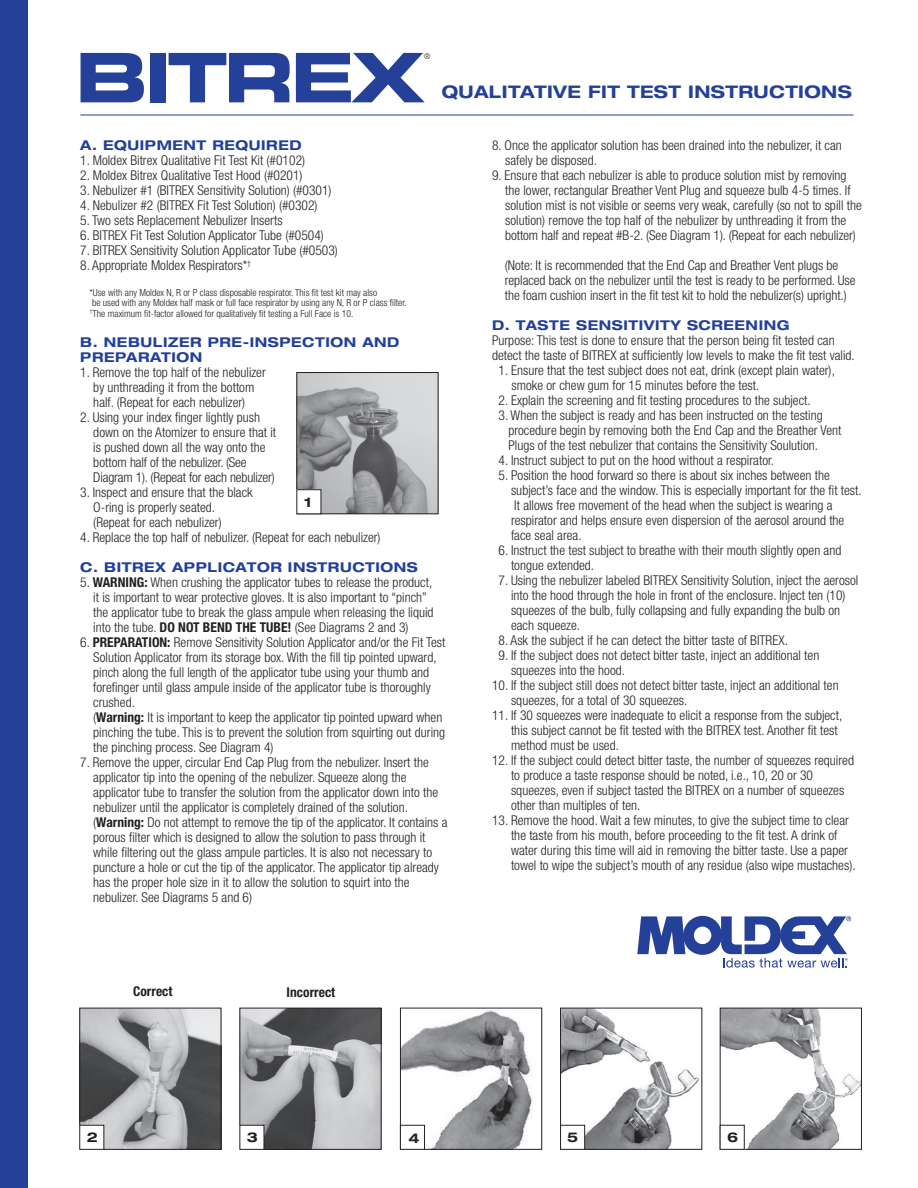
<style>
.page{position:relative;width:918px;height:1188px;background:#fff}
.page>*{position:absolute;margin:0;border:0;box-sizing:border-box;transform-origin:0 0}
.t1{font:68.25px "Eurostile Bold Extended Two";letter-spacing:-.06em;color:#244099}
.t2{font:700 expanded 17.4px "Helvetica Neue LT Std";letter-spacing:.02em;color:#244099}
.t3{font:300 condensed 13.5px/15px "Helvetica Neue LT Std";color:#231f20}
.t4{font:700 expanded 13.5px/15px "Helvetica Neue LT Std";letter-spacing:.04em;color:#223f99}
.t5{font:700 condensed 13.5px "Helvetica Neue LT Std";color:#231f20}
.t6{font:700 expanded 13.5px "Helvetica Neue LT Std";color:#231f20}
.t7{font:300 condensed 9.75px/10.5px "Helvetica Neue LT Std";color:#231f20}
.t8{font:300 condensed 7.8px "Helvetica Neue LT Std";color:#231f20}
.s1{font-weight:700}
.s2{font-weight:700;font-stretch:expanded;color:#223f99}
</style>
<div class="page">
<div style="left:0;top:0;width:27px;height:1188px;background:#244099"></div>
<hr style="left:80px;top:115px;width:773px;height:1px;background:#223f99">
<img style="left:298px;top:374px;width:139px;height:138px">
<div style="left:296px;top:372px;width:143px;height:142px;border:1px solid #231f20"></div>
<div style="left:297px;top:490px;width:24px;height:24px;background:#fff"></div>
<img style="left:241px;top:1010px;width:139px;height:138px">
<div style="left:239px;top:1008px;width:143px;height:142px;border:1px solid #231f20"></div>
<img style="left:81px;top:1010px;width:138px;height:138px">
<div style="left:79px;top:1008px;width:142px;height:142px;border:1px solid #231f20"></div>
<img style="left:722px;top:1010px;width:138px;height:138px">
<div style="left:720px;top:1008px;width:142px;height:142px;border:1px solid #231f20"></div>
<img style="left:562px;top:1010px;width:138px;height:138px">
<div style="left:560px;top:1008px;width:142px;height:142px;border:1px solid #231f20"></div>
<img style="left:402px;top:1010px;width:130px;height:138px">
<div style="left:400px;top:1008px;width:142px;height:142px;border:1px solid #231f20"></div>
<div style="left:80px;top:1125px;width:24px;height:24px;background:#fff"></div>
<div style="left:79px;top:1125px;width:25px;height:25px;border:1px solid #231f20"></div>
<div style="left:240px;top:1125px;width:24px;height:24px;background:#fff"></div>
<div style="left:239px;top:1125px;width:25px;height:25px;border:1px solid #231f20"></div>
<div style="left:400px;top:1125px;width:25px;height:24px;background:#fff"></div>
<div style="left:400px;top:1125px;width:25px;height:25px;border:1px solid #231f20"></div>
<div style="left:561px;top:1125px;width:24px;height:24px;background:#fff"></div>
<div style="left:560px;top:1125px;width:25px;height:25px;border:1px solid #231f20"></div>
<div style="left:720px;top:1125px;width:24px;height:24px;background:#fff"></div>
<div style="left:720px;top:1125px;width:25px;height:25px;border:1px solid #231f20"></div>
<svg style="left:637px;top:916px;width:214px;height:52px"></svg>
<p class="t1" style="left:75px;top:53px;width:351px">BITREX</p>
<p class="t8" style="left:424px;top:53px;width:8px">®</p>
<p class="t2" style="left:442px;top:82px;width:412px">QUALITATIVE FIT TEST INSTRUCTIONS</p>
<p class="t4" style="left:80px;top:138px;width:223px">A. EQUIPMENT REQUIRED</p>
<p class="t3" style="left:80px;top:154px;width:226px">1. Moldex Bitrex Qualitative Fit Test Kit (#0102)</p>
<p class="t3" style="left:80px;top:169px;width:224px">2. Moldex Bitrex Qualitative Test Hood (#0201)</p>
<p class="t3" style="left:80px;top:184px;width:253px">3. Nebulizer #1 (BITREX Sensitivity Solution) (#0301)</p>
<p class="t3" style="left:80px;top:199px;width:239px">4. Nebulizer #2 (BITREX Fit Test Solution) (#0302)</p>
<p class="t3" style="left:80px;top:214px;width:204px">5. Two sets Replacement Nebulizer Inserts</p>
<p class="t3" style="left:80px;top:229px;width:245px">6. BITREX Fit Test Solution Applicator Tube (#0504)</p>
<p class="t3" style="left:80px;top:244px;width:259px">7. BITREX Sensitivity Solution Applicator Tube (#0503)</p>
<p class="t3" style="left:80px;top:259px;width:172px">8. Appropriate Moldex Respirators*<sup>†</sup></p>
<p class="t7" style="left:90px;top:288px;width:319px">*Use with any Moldex N, R or P class disposable respirator. This fit test kit may also<br>be used with any Moldex half mask or full face respirator by using any N, R or P class filter. <sup>†</sup>The maximum fit-factor allowed for qualitatively fit testing a Full Face is 10.</p>
<p class="t4" style="left:80px;top:335px;width:321px">B. NEBULIZER PRE-INSPECTION AND<br>PREPARATION</p>
<p class="t3" style="left:80px;top:366px;width:187px;text-align:center">1. Remove the top half of the nebulizer by unthreading it from the bottom<br>half. (Repeat for each nebulizer)</p>
<p class="t3" style="left:93px;top:411px;width:184px;text-indent:-13px">2. Using your index finger lightly push down on the Atomizer to ensure that it is pushed down all the way onto the bottom half of the nebulizer. (See Diagram 1). (Repeat for each nebulizer)</p>
<p class="t3" style="left:93px;top:486px;width:161px;text-indent:-13px">3. Inspect and ensure that the black<br>O-ring is properly seated. (Repeat for each nebulizer)</p>
<p class="t3" style="left:80px;top:531px;width:302px">4. Replace the top half of nebulizer. (Repeat for each nebulizer)</p>
<p class="t4" style="left:80px;top:560px;width:339px">C. BITREX APPLICATOR INSTRUCTIONS</p>
<p class="t3" style="left:93px;top:576px;width:342px;text-indent:-13px">5. <span class="s1">WARNING:</span> When crushing the applicator tubes to release the product, it is important to wear protective gloves. It is also important to “pinch” the applicator tube to break the glass ampule when releasing the liquid into the tube. <span class="s1">DO NOT BEND THE TUBE!</span> (See Diagrams 2 and 3)</p>
<p class="t3" style="left:93px;top:636px;width:354px;text-indent:-13px">6. <span class="s1">PREPARATION:</span> Remove Sensitivity Solution Applicator and/or the Fit Test Solution Applicator from its storage box. With the fill tip pointed upward, pinch along the full length of the applicator tube using your thumb and forefinger until glass ampule inside of the applicator tube is thoroughly crushed.<br>(<span class="s1">Warning:</span> It is important to keep the applicator tip pointed upward when pinching the tube. This is to prevent the solution from squirting out during the pinching process. See Diagram 4)</p>
<p class="t3" style="left:93px;top:756px;width:356px;text-indent:-13px">7. Remove the upper, circular End Cap Plug from the nebulizer. Insert the applicator tip into the opening of the nebulizer. Squeeze along the applicator tube to transfer the solution from the applicator down into the nebulizer until the applicator is completely drained of the solution. (<span class="s1">Warning:</span> Do not attempt to remove the tip of the applicator. It contains a porous filter which is designed to allow the solution to pass through it while filtering out the glass ampule particles. It is also not necessary to puncture a hole or cut the tip of the applicator. The applicator tip already has the proper hole size in it to allow the solution to squirt into the nebulizer. See Diagrams 5 and 6)</p>
<p class="t6" style="left:304px;top:494px;width:9px">1</p>
<p class="t5" style="left:133px;top:984px;width:41px">Correct</p>
<p class="t5" style="left:287px;top:984px;width:50px">Incorrect</p>
<p class="t3" style="left:505px;top:139px;width:338px;text-indent:-13px">8. Once the applicator solution has been drained into the nebulizer, it can safely be disposed.</p>
<p class="t3" style="left:505px;top:169px;width:358px;text-indent:-13px">9. Ensure that each nebulizer is able to produce solution mist by removing the lower, rectangular Breather Vent Plug and squeeze bulb 4-5 times. If solution mist is not visible or seems very weak, carefully (so not to spill the solution) remove the top half of the nebulizer by unthreading it from the bottom half and repeat #B-2. (See Diagram 1). (Repeat for each nebulizer)</p>
<p class="t3" style="left:505px;top:259px;width:352px">(Note: It is recommended that the End Cap and Breather Vent plugs be replaced back on the nebulizer until the test is ready to be performed. Use the foam cushion insert in the fit test kit to hold the nebulizer(s) upright.)</p>
<p class="t3" style="left:492px;top:319px;width:364px"><span class="s2">D. TASTE SENSITIVITY SCREENING<br></span>Purpose: This test is done to ensure that the person being fit tested can detect the taste of BITREX at sufficiently low levels to make the fit test valid.</p>
<p class="t3" style="left:512px;top:364px;width:325px;text-indent:-13px">1. Ensure that the test subject does not eat, drink (except plain water), smoke or chew gum for 15 minutes before the test.</p>
<p class="t3" style="left:499px;top:394px;width:314px">2. Explain the screening and fit testing procedures to the subject.</p>
<p class="t3" style="left:508px;top:409px;width:335px;text-indent:-10px">3. When the subject is ready and has been instructed on the testing procedure begin by removing both the End Cap and the Breather Vent<br>Plugs of the test nebulizer that contains the Sensitivity Soulution.</p>
<p class="t3" style="left:499px;top:454px;width:277px">4. Instruct subject to put on the hood without a respirator.</p>
<p class="t3" style="left:511px;top:469px;width:352px;text-indent:-12px">5. Position the hood forward so there is about six inches between the subject’s face and the window. This is especially important for the fit test.<br>It allows free movement of the head when the subject is wearing a respirator and helps ensure even dispersion of the aerosol around the face seal area.</p>
<p class="t3" style="left:511px;top:544px;width:332px;text-indent:-12px">6. Instruct the test subject to breathe with their mouth slightly open and tongue extended.</p>
<p class="t3" style="left:511px;top:574px;width:349px;text-indent:-12px">7. Using the nebulizer labeled BITREX Sensitivity Solution, inject the aerosol into the hood through the hole in front of the enclosure. Inject ten (10) squeezes of the bulb, fully collapsing and fully expanding the bulb on each squeeze.</p>
<p class="t3" style="left:499px;top:634px;width:291px">8. Ask the subject if he can detect the bitter taste of BITREX.</p>
<p class="t3" style="left:511px;top:649px;width:310px;text-indent:-12px">9. If the subject does not detect bitter taste, inject an additional ten squeezes into the hood.</p>
<p class="t3" style="left:511px;top:679px;width:329px;text-indent:-19px">10. If the subject still does not detect bitter taste, inject an additional ten squeezes, for a total of 30 squeezes.</p>
<p class="t3" style="left:511px;top:709px;width:333px;text-indent:-19px">11. If 30 squeezes were inadequate to elicit a response from the subject, this subject cannot be fit tested with the BITREX test. Another fit test method must be used.</p>
<p class="t3" style="left:511px;top:754px;width:344px;text-indent:-19px">12. If the subject could detect bitter taste, the number of squeezes required to produce a taste response should be noted, i.e., 10, 20 or 30 squeezes, even if subject tasted the BITREX on a number of squeezes other than multiples of ten.</p>
<p class="t3" style="left:511px;top:814px;width:346px;text-indent:-19px">13. Remove the hood. Wait a few minutes, to give the subject time to clear the taste from his mouth, before proceeding to the fit test. A drink of water during this time will aid in removing the bitter taste. Use a paper towel to wipe the subject’s mouth of any residue (also wipe mustaches).</p>
<p class="t6" style="left:87px;top:1129px;width:13px">2</p>
<p class="t6" style="left:247px;top:1130px;width:13px">3</p>
<p class="t6" style="left:408px;top:1130px;width:13px">4</p>
<p class="t6" style="left:567px;top:1130px;width:13px">5</p>
<p class="t6" style="left:727px;top:1130px;width:13px">6</p>
</div>
